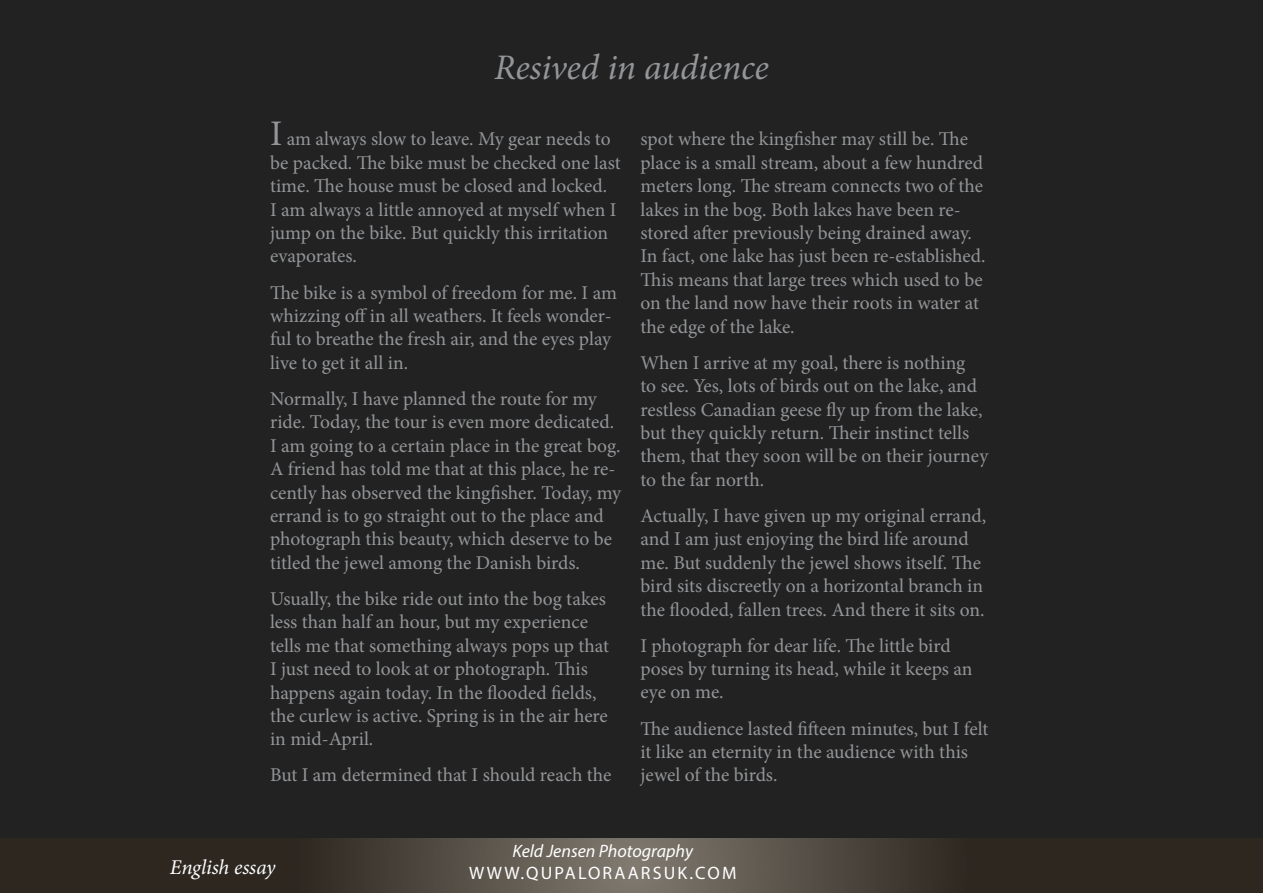
<style>
.page{position:relative;width:1263px;height:893px;background:#222}
.page>*{position:absolute;margin:0;border:0;box-sizing:border-box;transform-origin:0 0}
.t1{font:italic 36px "Minion Pro";letter-spacing:-.005em;color:#939598}
.t2{font:italic 21px "Minion Pro";letter-spacing:-.01em;color:#fff}
.t3{font:19.5px/23.4px "Minion Pro";letter-spacing:-.005em;color:#939598}
.t4{font:italic 18px "Myriad Pro";color:#fff}
.t5{font:18px "Myriad Pro";letter-spacing:.12em;color:#fff}
.s1{font-size:36px}
</style>
<div class="page">
<svg style="left:1px;top:838px;width:1262px;height:55px;background:#433d35"></svg>
<h1 class="t1" style="left:494px;top:43px;width:276px">Resived in audience</h1>
<p class="t3" style="left:270px;top:128px;width:352px"><span class="s1">I</span> am always slow to leave. My gear needs to be packed. The bike must be checked one last time. The house must be closed and locked.<br>I am always a little annoyed at myself when I jump on the bike. But quickly this irritation evaporates.</p>
<p class="t3" style="left:270px;top:281px;width:349px">The bike is a symbol of freedom for me. I am whizzing off in all weathers. It feels wonder&shy;ful to breathe the fresh air, and the eyes play live to get it all in.</p>
<p class="t3" style="left:270px;top:387px;width:353px">Normally, I have planned the route for my ride. Today, the tour is even more dedicated.<br>I am going to a certain place in the great bog.<br>A friend has told me that at this place, he re&shy;cently has observed the kingfisher. Today, my errand is to go straight out to the place and photograph this beauty, which deserve to be titled the jewel among the Danish birds.</p>
<p class="t3" style="left:270px;top:587px;width:340px">Usually, the bike ride out into the bog takes less than half an hour, but my experience tells me that something always pops up that I just need to look at or photograph. This happens again today. In the flooded fields, the curlew is active. Spring is in the air here in mid-April.</p>
<p class="t3" style="left:270px;top:764px;width:343px">But I am determined that I should reach the</p>
<p class="t3" style="left:640px;top:128px;width:346px">spot where the kingfisher may still be. The place is a small stream, about a few hundred meters long. The stream connects two of the lakes in the bog. Both lakes have been re&shy;stored after previously being drained away.<br>In fact, one lake has just been re-established.<br>This means that large trees which used to be on the land now have their roots in water at the edge of the lake.</p>
<p class="t3" style="left:640px;top:351px;width:349px">When I arrive at my goal, there is nothing<br>to see. Yes, lots of birds out on the lake, and restless Canadian geese fly up from the lake, but they quickly return. Their instinct tells them, that they soon will be on their journey to the far north.</p>
<p class="t3" style="left:640px;top:504px;width:347px">Actually, I have given up my original errand, and I am just enjoying the bird life around me. But suddenly the jewel shows itself. The bird sits discreetly on a horizontal branch in the flooded, fallen trees. And there it sits on.</p>
<p class="t3" style="left:640px;top:634px;width:334px">I photograph for dear life. The little bird poses by turning its head, while it keeps an eye on me.</p>
<p class="t3" style="left:640px;top:717px;width:349px">The audience lasted fifteen minutes, but I felt it like an eternity in the audience with this jewel of the birds.</p>
<p class="t4" style="left:512px;top:840px;width:182px">Keld Jensen Photography</p>
<p class="t2" style="left:170px;top:853px;width:107px">English essay</p>
<p class="t5" style="left:469px;top:862px;width:269px">WWW.QUPALORAARSUK.COM</p>
</div>
